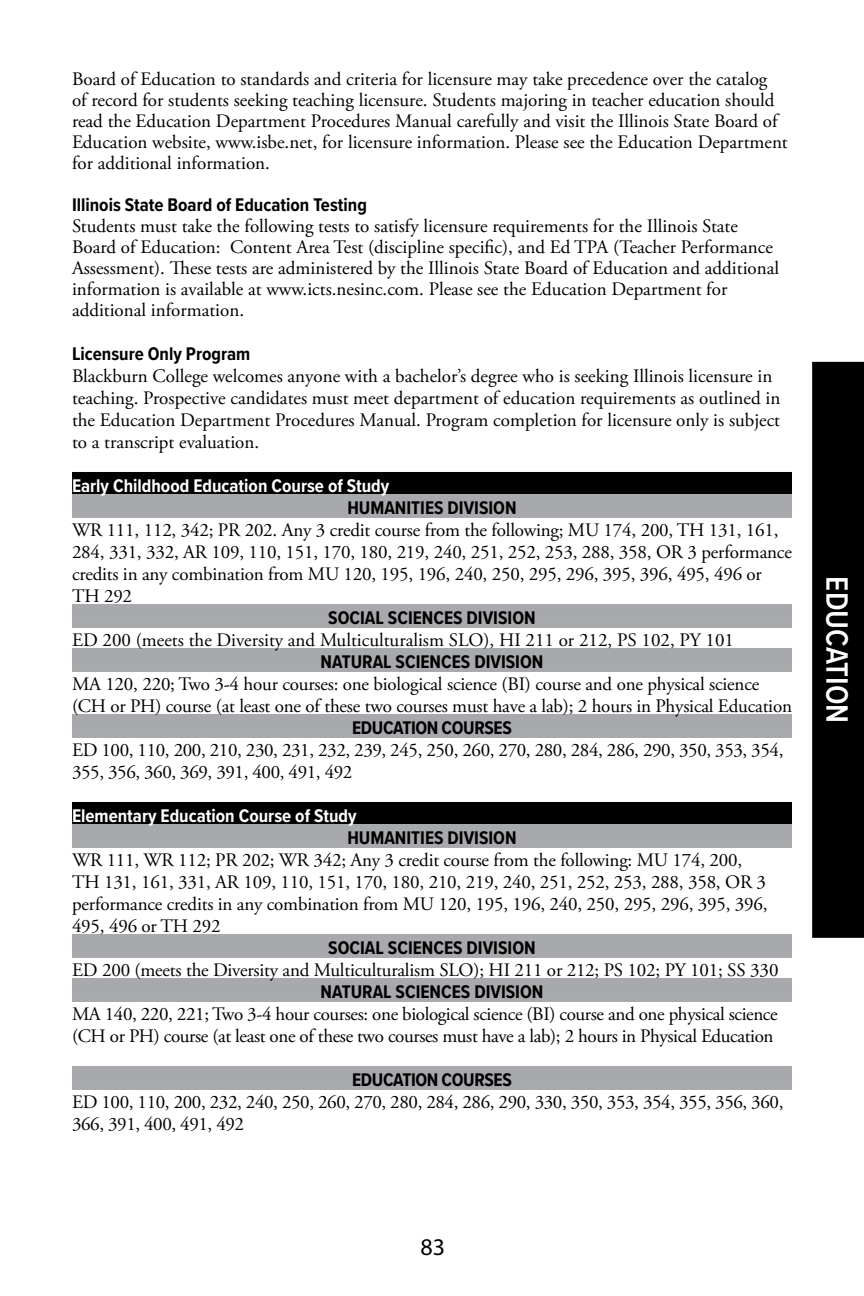
<style>
.page{position:relative;width:864px;height:1296px;background:#fff}
.page>*{position:absolute;margin:0;border:0;box-sizing:border-box;transform-origin:0 0}
.t1{font:600 32px "Proxima Nova Cond";color:#fff}
.t2{font:24px "Myriad Pro";color:#000}
.t3{font:19px/22px "Adobe Garamond Pro";color:#000}
.t4{font:19px/22px "Adobe Garamond Pro";letter-spacing:-.02em;color:#000}
.t5{font:700 19px "Proxima Nova Cond";color:#000}
.t6{font:700 19px "Proxima Nova Cond";color:#fff}
.t7{font:700 19px "Proxima Nova Cond";letter-spacing:-.02em;color:#000}
</style>
<div class="page">
<div style="left:812px;top:362px;width:52px;height:576px;background:#000"></div>
<div style="left:72px;top:472px;width:720px;height:20px;background:#000"></div>
<hr style="left:72px;top:492px;width:720px;height:4px;background:#000">
<div style="left:72px;top:494px;width:720px;height:20px;background:#a7a9ac"></div>
<hr style="left:72px;top:514px;width:720px;height:4px;background:#a7a9ac">
<div style="left:72px;top:604px;width:720px;height:20px;background:#a7a9ac"></div>
<hr style="left:72px;top:624px;width:720px;height:4px;background:#a7a9ac">
<div style="left:72px;top:648px;width:720px;height:20px;background:#a7a9ac"></div>
<hr style="left:72px;top:668px;width:720px;height:4px;background:#a7a9ac">
<div style="left:72px;top:714px;width:720px;height:20px;background:#a7a9ac"></div>
<hr style="left:72px;top:734px;width:720px;height:4px;background:#a7a9ac">
<div style="left:72px;top:802px;width:720px;height:20px;background:#000"></div>
<hr style="left:72px;top:822px;width:720px;height:4px;background:#000">
<div style="left:72px;top:824px;width:720px;height:20px;background:#a7a9ac"></div>
<hr style="left:72px;top:844px;width:720px;height:4px;background:#a7a9ac">
<div style="left:72px;top:934px;width:720px;height:20px;background:#a7a9ac"></div>
<hr style="left:72px;top:954px;width:720px;height:4px;background:#a7a9ac">
<div style="left:72px;top:978px;width:720px;height:20px;background:#a7a9ac"></div>
<hr style="left:72px;top:998px;width:720px;height:4px;background:#a7a9ac">
<div style="left:72px;top:1066px;width:720px;height:20px;background:#a7a9ac"></div>
<hr style="left:72px;top:1086px;width:720px;height:4px;background:#a7a9ac">
<p class="t3" style="left:72px;top:69px;width:717px;line-height:21px">Board of Education to standards and criteria for licensure may take precedence over the catalog<br>of record for students seeking teaching licensure. Students majoring in teacher education should read the Education Department Procedures Manual carefully and visit the Illinois State Board of Education website, www.isbe.net, for licensure information. Please see the Education Department for additional information.</p>
<p class="t5" style="left:72px;top:191px;width:296px">Illinois State Board of Education Testing</p>
<p class="t3" style="left:72px;top:216px;width:709px;line-height:21px">Students must take the following tests to satisfy licensure requirements for the Illinois State Board of Education: Content Area Test (discipline specific), and Ed TPA (Teacher Performance Assessment). These tests are administered by the Illinois State Board of Education and additional information is available at www.icts.nesinc.com. Please see the Education Department for additional information.</p>
<p class="t5" style="left:72px;top:340px;width:180px">Licensure Only Program</p>
<p class="t3" style="left:72px;top:366px;width:710px">Blackburn College welcomes anyone with a bachelor’s degree who is seeking Illinois licensure in teaching. Prospective candidates must meet department of education requirements as outlined in the Education Department Procedures Manual. Program completion for licensure only is subject to a transcript evaluation.</p>
<p class="t6" style="left:72px;top:472px;width:319px">Early Childhood Education Course of Study</p>
<p class="t5" style="left:347px;top:494px;width:171px">HUMANITIES DIVISION</p>
<p class="t3" style="left:72px;top:520px;width:721px">WR 111, 112, 342; PR 202. Any 3 credit course from the following; MU 174, 200, TH 131, 161, 284, 331, 332, AR 109, 110, 151, 170, 180, 219, 240, 251, 252, 253, 288, 358, OR 3 performance credits in any combination from MU 120, 195, 196, 240, 250, 295, 296, 395, 396, 495, 496 or TH 292</p>
<p class="t5" style="left:328px;top:604px;width:209px">SOCIAL SCIENCES DIVISION</p>
<p class="t3" style="left:72px;top:630px;width:664px">ED 200 (meets the Diversity and Multiculturalism SLO), HI 211 or 212, PS 102, PY 101</p>
<p class="t5" style="left:321px;top:648px;width:224px">NATURAL SCIENCES DIVISION</p>
<p class="t3" style="left:72px;top:674px;width:722px">MA 120, 220; Two 3-4 hour courses: one biological science (BI) course and one physical science (CH or PH) course (at least one of these two courses must have a lab); 2 hours in Physical Education</p>
<p class="t7" style="left:352px;top:714px;width:161px">EDUCATION COURSES</p>
<p class="t4" style="left:72px;top:740px;width:713px">ED 100, 110, 200, 210, 230, 231, 232, 239, 245, 250, 260, 270, 280, 284, 286, 290, 350, 353, 354,<br>355, 356, 360, 369, 391, 400, 491, 492</p>
<p class="t6" style="left:72px;top:802px;width:286px">Elementary Education Course of Study</p>
<p class="t5" style="left:347px;top:824px;width:171px">HUMANITIES DIVISION</p>
<p class="t3" style="left:72px;top:850px;width:697px">WR 111, WR 112; PR 202; WR 342; Any 3 credit course from the following: MU 174, 200, TH 131, 161, 331, AR 109, 110, 151, 170, 180, 210, 219, 240, 251, 252, 253, 288, 358, OR 3 performance credits in any combination from MU 120, 195, 196, 240, 250, 295, 296, 395, 396, 495, 496 or TH 292</p>
<p class="t5" style="left:328px;top:934px;width:209px">SOCIAL SCIENCES DIVISION</p>
<p class="t3" style="left:72px;top:960px;width:708px">ED 200 (meets the Diversity and Multiculturalism SLO); HI 211 or 212; PS 102; PY 101; SS 330</p>
<p class="t5" style="left:321px;top:978px;width:224px">NATURAL SCIENCES DIVISION</p>
<p class="t4" style="left:72px;top:1004px;width:707px">MA 140, 220, 221; Two 3-4 hour courses: one biological science (BI) course and one physical science (CH or PH) course (at least one of these two courses must have a lab); 2 hours in Physical Education</p>
<p class="t7" style="left:352px;top:1066px;width:161px">EDUCATION COURSES</p>
<p class="t4" style="left:72px;top:1092px;width:713px">ED 100, 110, 200, 232, 240, 250, 260, 270, 280, 284, 286, 290, 330, 350, 353, 354, 355, 356, 360,<br>366, 391, 400, 491, 492</p>
<h1 class="t1" style="left:861px;top:576px;width:148px;rotate:90deg">EDUCATION</h1>
<p class="t2" style="left:420px;top:1232px;width:26px">83</p>
</div>
